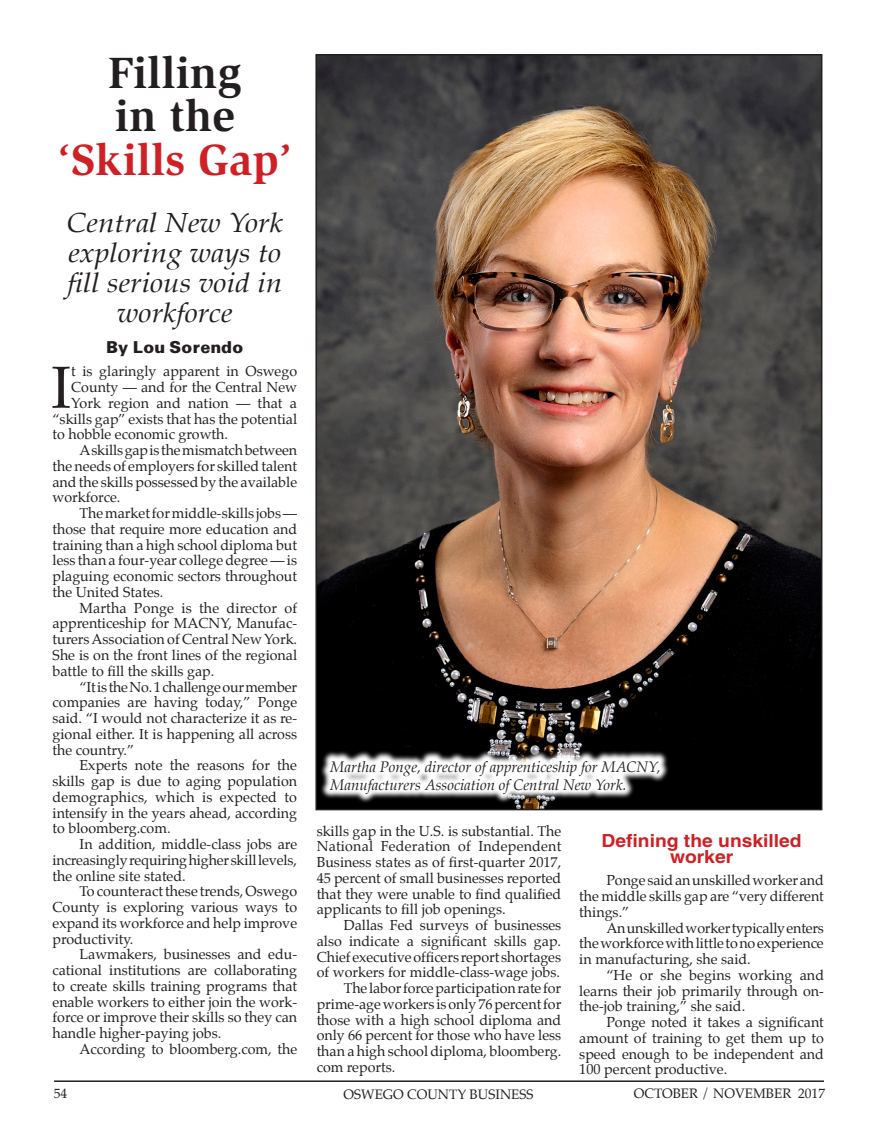
<style>
.page{position:relative;width:878px;height:1148px;background:#fff}
.page>*{position:absolute;margin:0;border:0;box-sizing:border-box;transform-origin:0 0}
.OCBM_-_first_paragra{font:59.4px "Palatino";color:#231f20}
.OCBM_-_headline{font:700 45px/43.5px "Slimbach";color:#cf2026;text-align:center}
.OCBM_-_headline-2{font:700 45px "Slimbach";color:#231f20}
.OCBM_-_subhead{font:italic 27px/30px "Palatino";color:#231f20;text-align:center;scale:1.1 1}
.OCBM_-_body{font:700 18px/16px "Helvetica";color:#cf2026;text-align:center;scale:1.07 1}
.t1{font:italic 15px/18px "Palatino";color:#231f20}
.Byline{font:900 15px "Uniform";color:#231f20}
.OCBM_-_body-2{font:14.25px/15.8px "Palatino";color:#231f20;text-align:justify}
.OCBM_-_first_paragra-2{font:14.25px "Palatino";color:#231f20}
.t2{font:13.5px "Palatino";color:#231f20}
.s1{color:#231f20}
</style>
<div class="page">
<hr style="left:54px;top:1080px;width:770px;height:2px;background:#231f20">
<img style="left:318px;top:57px;width:501px;height:750px">
<svg style="left:320px;top:750px;width:349px;height:53px"></svg>
<p class="OCBM_-_headline-2" style="left:108px;top:46px;width:135px">Filling</p>
<p class="OCBM_-_headline" style="left:58px;top:94px;width:236px"><span class="s1">in the </span>‘Skills Gap’</p>
<p class="OCBM_-_subhead" style="left:67px;top:211px;width:198px">Central New York exploring ways to fill serious void in workforce</p>
<p class="Byline" style="left:106px;top:339px;width:139px">By Lou Sorendo</p>
<p class="OCBM_-_first_paragra" style="left:51px;top:349px;width:22px">I</p>
<p class="OCBM_-_first_paragra-2" style="left:71px;top:362px;width:227px">t is glaringly apparent in Oswego</p>
<p class="OCBM_-_first_paragra-2" style="left:71px;top:378px;width:227px">County — and for the Central New</p>
<p class="OCBM_-_first_paragra-2" style="left:71px;top:394px;width:227px">York region and nation — that a</p>
<p class="OCBM_-_first_paragra-2" style="left:52px;top:409px;width:246px">“skills gap” exists that has the potential</p>
<p class="OCBM_-_first_paragra-2" style="left:52px;top:425px;width:177px">to hobble economic growth.</p>
<p class="OCBM_-_body-2" style="left:52px;top:443px;width:246px;text-indent:27px">A skills gap is the mismatch between the needs of employers for skilled talent and the skills possessed by the available workforce.</p>
<p class="OCBM_-_body-2" style="left:52px;top:506px;width:246px;text-indent:27px">The market for middle-skills jobs — those that require more education and training than a high school diploma but less than a four-year college degree — is plaguing economic sectors throughout the United States.</p>
<p class="OCBM_-_body-2" style="left:52px;top:601px;width:246px;text-indent:27px">Martha Ponge is the director of apprenticeship for MACNY, Manufac&shy;turers Association of Central New York.<br>She is on the front lines of the regional battle to fill the skills gap.</p>
<p class="OCBM_-_body-2" style="left:52px;top:680px;width:246px;text-indent:27px">“It is the No. 1 challenge our member companies are having today,” Ponge said. “I would not characterize it as re&shy;gional either. It is happening all across the country.”</p>
<p class="OCBM_-_body-2" style="left:52px;top:758px;width:246px;text-indent:27px">Experts note the reasons for the skills gap is due to aging population demographics, which is expected to intensify in the years ahead, according to bloomberg.com.</p>
<p class="OCBM_-_body-2" style="left:52px;top:837px;width:246px;text-indent:27px">In addition, middle-class jobs are increasingly requiring higher skill levels, the online site stated.</p>
<p class="OCBM_-_body-2" style="left:52px;top:884px;width:246px;text-indent:27px">To counteract these trends, Oswego County is exploring various ways to expand its workforce and help improve productivity.</p>
<p class="OCBM_-_body-2" style="left:52px;top:947px;width:246px;text-indent:27px">Lawmakers, businesses and edu&shy;cational institutions are collaborating to create skills training programs that enable workers to either join the work&shy;force or improve their skills so they can handle higher-paying jobs.</p>
<p class="OCBM_-_body-2" style="left:80px;top:1042px;width:219px">According to bloomberg.com, the</p>
<p class="t1" style="left:330px;top:759px;width:332px">Martha Ponge, director of apprenticeship for MACNY,<br>Manufacturers Association of Central New York.</p>
<p class="OCBM_-_body-2" style="left:316px;top:824px;width:246px">skills gap in the U.S. is substantial. The National Federation of Independent Business states as of first-quarter 2017, 45 percent of small businesses reported that they were unable to find qualified applicants to fill job openings.</p>
<p class="OCBM_-_body-2" style="left:316px;top:918px;width:246px;text-indent:27px">Dallas Fed surveys of businesses also indicate a significant skills gap.<br>Chief executive officers report shortages of workers for middle-class-wage jobs.</p>
<p class="OCBM_-_body-2" style="left:316px;top:981px;width:246px;text-indent:27px">The labor force participation rate for prime-age workers is only 76 percent for those with a high school diploma and only 66 percent for those who have less than a high school diploma, bloomberg. com reports.</p>
<p class="OCBM_-_body" style="left:601px;top:832px;width:189px">Defining the unskilled worker</p>
<p class="OCBM_-_body-2" style="left:579px;top:873px;width:246px;text-indent:27px">Ponge said an unskilled worker and the middle skills gap are “very different things.”</p>
<p class="OCBM_-_body-2" style="left:579px;top:921px;width:246px;text-indent:27px">An unskilled worker typically enters the workforce with little to no experience in manufacturing, she said.</p>
<p class="OCBM_-_body-2" style="left:579px;top:968px;width:246px;text-indent:27px">“He or she begins working and learns their job primarily through on&shy;the-job training,” she said.</p>
<p class="OCBM_-_body-2" style="left:579px;top:1015px;width:246px;text-indent:27px">Ponge noted it takes a significant amount of training to get them up to speed enough to be independent and 100 percent productive.</p>
<p class="t2" style="left:54px;top:1084px;width:15px">54</p>
<p class="t2" style="left:343px;top:1085px;width:192px">OSWEGO COUNTY BUSINESS</p>
<p class="t2" style="left:634px;top:1084px;width:193px">OCTOBER / NOVEMBER 2017</p>
</div>
